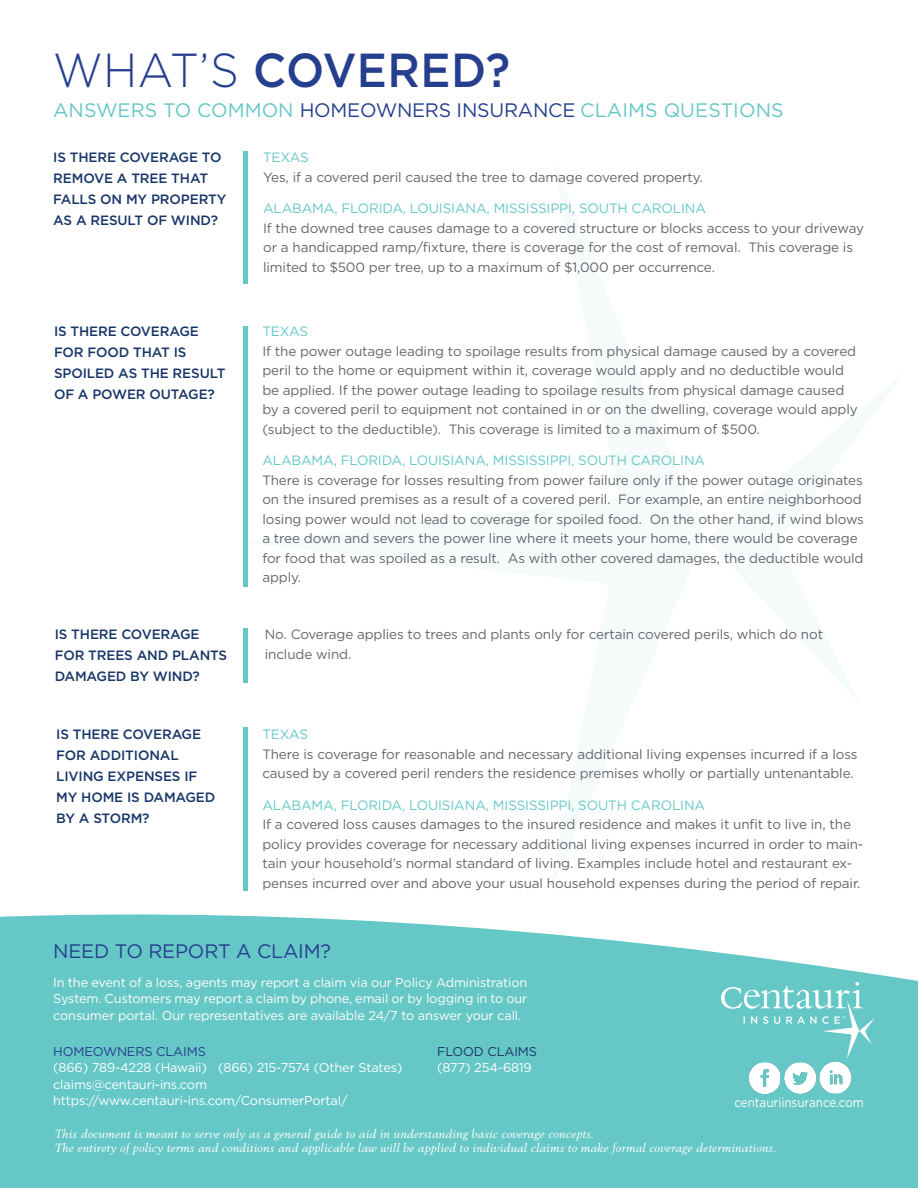
<style>
.page{position:relative;width:918px;height:1188px;background:#fff}
.page>*{position:absolute;margin:0;border:0;box-sizing:border-box;transform-origin:0 0}
.t1{font:500 47.7px "Gotham";letter-spacing:.01em;color:#253f8e;scale:.94 1}
.t2{font:19.5px "Gotham";letter-spacing:-.005em;color:#66c7c7}
.t3{font:19.5px "Gotham";letter-spacing:-.01em;color:#253f8e}
.t4{font:13.5px/19.5px "Gotham";letter-spacing:-.01em;color:#64656a}
.t5{font:500 13.5px/21px "Gotham";letter-spacing:-.01em;color:#183668}
.t6{font:13.5px "Gotham";letter-spacing:-.01em;color:#66c7c7}
.t7{font:12.9px "Gotham";color:#fff;scale:.9 1}
.t8{font:12.75px/16.5px "Gotham";letter-spacing:-.01em;color:#fff;text-align:justify}
.t9{font:italic 12.75px/14.2px "Berstrom DT";letter-spacing:.01em;color:#fff;scale:1.04 1}
.t10{font:12.75px "Gotham";letter-spacing:-.01em;color:#253f8e}
.t11{font:12.75px "Gotham";letter-spacing:-.01em;color:#183668}
.s1{font-weight:300}
.s2{color:#253f8e}
</style>
<div class="page">
<div style="left:243px;top:326px;width:5px;height:260px;background:#66c7c7"></div>
<hr style="left:244px;top:152px;width:4px;height:132px;background:#66c7c7">
<div style="left:243px;top:727px;width:5px;height:164px;background:#66c7c7"></div>
<div style="left:243px;top:628px;width:5px;height:55px;background:#66c7c7"></div>
<svg style="left:1px;top:914px;width:917px;height:274px;background:#71cbcb"></svg>
<img style="left:747px;top:1063px;width:33px;height:33px">
<img style="left:782px;top:1063px;width:35px;height:33px">
<img style="left:819px;top:1060px;width:34px;height:34px">
<img style="left:722px;top:983px;width:152px;height:75px">
<p class="t1" style="left:53px;top:39px;width:488px"><span class="s1">WHAT’S</span> COVERED?</p>
<p class="t2" style="left:53px;top:98px;width:732px">ANSWERS TO COMMON <span class="s2">HOMEOWNERS INSURANCE</span> CLAIMS QUESTIONS</p>
<p class="t5" style="left:53px;top:147px;width:175px">IS THERE COVERAGE TO<br>REMOVE A TREE THAT<br>FALLS ON MY PROPERTY<br>AS A RESULT OF WIND?</p>
<p class="t5" style="left:54px;top:321px;width:173px">IS THERE COVERAGE<br>FOR FOOD THAT IS<br>SPOILED AS THE RESULT<br>OF A POWER OUTAGE?</p>
<p class="t5" style="left:55px;top:624px;width:174px">IS THERE COVERAGE<br>FOR TREES AND PLANTS<br>DAMAGED BY WIND?</p>
<p class="t6" style="left:263px;top:149px;width:47px">TEXAS</p>
<p class="t4" style="left:263px;top:167px;width:441px">Yes, if a covered peril caused the tree to damage covered property.</p>
<p class="t6" style="left:263px;top:200px;width:444px">ALABAMA, FLORIDA, LOUISIANA, MISSISSIPPI, SOUTH CAROLINA</p>
<p class="t4" style="left:263px;top:218px;width:602px">If the downed tree causes damage to a covered structure or blocks access to your driveway or a handicapped ramp/fixture, there is coverage for the cost of removal. This coverage is limited to $500 per tree, up to a maximum of $1,000 per occurrence.</p>
<p class="t6" style="left:262px;top:323px;width:47px">TEXAS</p>
<p class="t4" style="left:262px;top:341px;width:597px">If the power outage leading to spoilage results from physical damage caused by a covered peril to the home or equipment within it, coverage would apply and no deductible would be applied. If the power outage leading to spoilage results from physical damage caused by a covered peril to equipment not contained in or on the dwelling, coverage would apply (subject to the deductible). This coverage is limited to a maximum of $500.</p>
<p class="t6" style="left:262px;top:452px;width:444px">ALABAMA, FLORIDA, LOUISIANA, MISSISSIPPI, SOUTH CAROLINA</p>
<p class="t4" style="left:262px;top:470px;width:603px">There is coverage for losses resulting from power failure only if the power outage originates on the insured premises as a result of a covered peril. For example, an entire neighborhood losing power would not lead to coverage for spoiled food. On the other hand, if wind blows a tree down and severs the power line where it meets your home, there would be coverage for food that was spoiled as a result. As with other covered damages, the deductible would apply.</p>
<p class="t4" style="left:265px;top:625px;width:560px">No. Coverage applies to trees and plants only for certain covered perils, which do not include wind.</p>
<p class="t5" style="left:56px;top:724px;width:161px">IS THERE COVERAGE<br>FOR ADDITIONAL<br>LIVING EXPENSES IF<br>MY HOME IS DAMAGED<br>BY A STORM?</p>
<p class="t6" style="left:262px;top:726px;width:47px">TEXAS</p>
<p class="t4" style="left:262px;top:744px;width:597px">There is coverage for reasonable and necessary additional living expenses incurred if a loss caused by a covered peril renders the residence premises wholly or partially untenantable.</p>
<p class="t6" style="left:262px;top:796px;width:444px">ALABAMA, FLORIDA, LOUISIANA, MISSISSIPPI, SOUTH CAROLINA</p>
<p class="t4" style="left:262px;top:814px;width:603px">If a covered loss causes damages to the insured residence and makes it unfit to live in, the policy provides coverage for necessary additional living expenses incurred in order to main&shy;tain your household’s normal standard of living. Examples include hotel and restaurant ex&shy;penses incurred over and above your usual household expenses during the period of repair.</p>
<p class="t3" style="left:53px;top:939px;width:279px">NEED TO REPORT A CLAIM?</p>
<p class="t8" style="left:53px;top:974px;width:476px">In the event of a loss, agents may report a claim via our Policy Administration System. Customers may report a claim by phone, email or by logging in to our consumer portal. Our representatives are available 24/7 to answer your call.</p>
<p class="t11" style="left:437px;top:1043px;width:101px">FLOOD CLAIMS</p>
<p class="t8" style="left:437px;top:1059px;width:96px">(877) 254-6819</p>
<p class="t10" style="left:53px;top:1043px;width:154px">HOMEOWNERS CLAIMS</p>
<p class="t8" style="left:53px;top:1059px;width:351px">(866) 789-4228 (Hawaii) (866) 215-7574 (Other States) claims@centauri-ins.com</p>
<p class="t8" style="left:53px;top:1092px;width:296px">https://www.centauri-ins.com/ConsumerPortal/</p>
<p class="t9" style="left:54px;top:1126px;width:696px">This document is meant to serve only as a general guide to aid in understanding basic coverage concepts.<br>The entirety of policy terms and conditions and applicable law will be applied to individual claims to make formal coverage determinations.</p>
<p class="t7" style="left:734px;top:1094px;width:146px">centauriinsurance.com</p>
</div>
